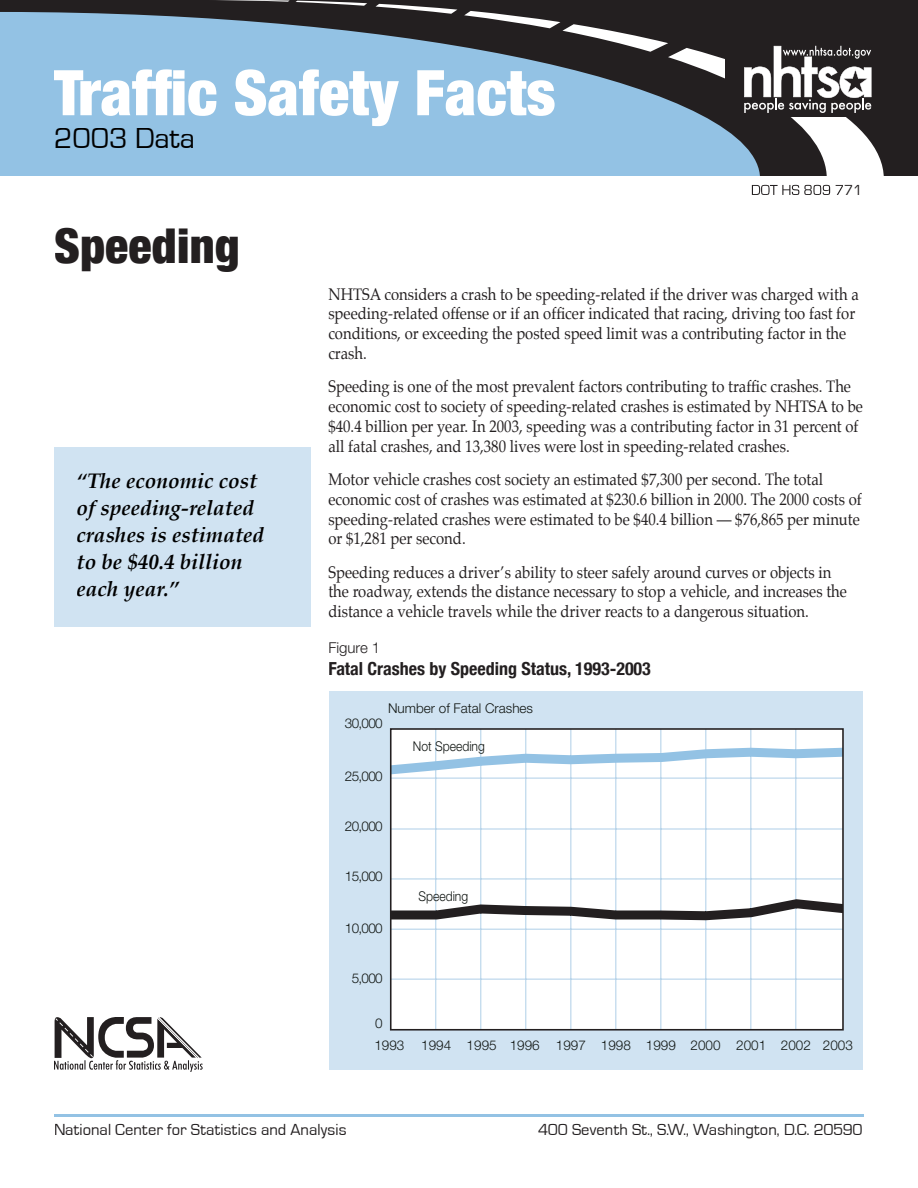
<style>
.page{position:relative;width:918px;height:1188px;background:#fff}
.page>*{position:absolute;margin:0;border:0;box-sizing:border-box;transform-origin:0 0}
.t1{font:900 condensed 63px "Helvetica Neue";color:#fff}
.t2{font:900 condensed 48px "Helvetica Neue";letter-spacing:.005em;color:#231f20}
.t3{font:30px "Eurostile";color:#000}
.t4{font:italic 700 21px/27px "Palatino";color:#000}
.t5{font:700 condensed 18px "Helvetica Neue";color:#231f20}
.t6{font:16.5px/19.8px "Palatino";color:#231f20;scale:.9 1}
.t7{font:16.5px "Eurostile";letter-spacing:.005em;color:#231f20}
.t8{font:300 15px "Helvetica Neue";color:#231f20}
.t9{font:15px "Eurostile";color:#231f20}
.t10{font:300 13.5px "Helvetica Neue";color:#121714}
.t11{font:300 13.5px "Helvetica Neue";color:#121714;scale:.9 1}
</style>
<div class="page">
<hr style="left:54px;top:1114px;width:810px;height:3px;background:#93c2e4">
<svg style="left:0;top:0;width:918px;height:176px;background:#799db7"></svg>
<svg style="left:376px;top:4px;width:81px;height:10px"></svg>
<svg style="left:190px;top:0;width:100px;height:2px"></svg>
<svg style="left:296px;top:1px;width:71px;height:5px"></svg>
<svg style="left:464px;top:11px;width:420px;height:165px;background:#6a7987"></svg>
<div style="left:56px;top:128px;width:139px;height:21px;background:#93c2e4"></div>
<div style="left:54px;top:448px;width:256px;height:179px;background:#d0e3f2"></div>
<div style="left:329px;top:691px;width:533px;height:379px;background:#d0e3f2"></div>
<svg style="left:390px;top:728px;width:454px;height:303px;background:#eef0f2"></svg>
<svg style="left:54px;top:1017px;width:149px;height:55px"></svg>
<h1 class="t1" style="left:54px;top:54px;width:503px">Traffic Safety Facts</h1>
<h3 class="t3" style="left:54px;top:122px;width:143px">2003 Data</h3>
<h2 class="t2" style="left:54px;top:216px;width:187px">Speeding</h2>
<p class="t9" style="left:844px;top:182px;width:20px">71</p>
<p class="t4" style="left:77px;top:470px;width:189px">“The economic cost of speeding-related crashes is estimated to be $40.4 billion each year.”</p>
<p class="t6" style="left:328px;top:285px;width:591px">NHTSA considers a crash to be speeding-related if the driver was charged with a speeding-related offense or if an officer indicated that racing, driving too fast for conditions, or exceeding the posted speed limit was a contributing factor in the crash.</p>
<p class="t6" style="left:328px;top:378px;width:596px">Speeding is one of the most prevalent factors contributing to traffic crashes. The economic cost to society of speeding-related crashes is estimated by NHTSA to be $40.4 billion per year. In 2003, speeding was a contributing factor in 31 percent of all fatal crashes, and 13,380 lives were lost in speeding-related crashes.</p>
<p class="t6" style="left:328px;top:471px;width:594px">Motor vehicle crashes cost society an estimated $7,300 per second. The total economic cost of crashes was estimated at $230.6 billion in 2000. The 2000 costs of speeding-related crashes were estimated to be $40.4 billion — $76,865 per minute or $1,281 per second.</p>
<p class="t6" style="left:328px;top:564px;width:578px">Speeding reduces a driver’s ability to steer safely around curves or objects in the roadway, extends the distance necessary to stop a vehicle, and increases the distance a vehicle travels while the driver reacts to a dangerous situation.</p>
<p class="t8" style="left:328px;top:639px;width:53px">Figure 1</p>
<p class="t5" style="left:328px;top:658px;width:324px">Fatal Crashes by Speeding Status, 1993-2003</p>
<p class="t10" style="left:388px;top:700px;width:147px">Number of Fatal Crashes</p>
<p class="t10" style="left:345px;top:715px;width:39px">30,000</p>
<p class="t10" style="left:345px;top:768px;width:39px">25,000</p>
<p class="t10" style="left:345px;top:818px;width:39px">20,000</p>
<p class="t10" style="left:345px;top:868px;width:39px">15,000</p>
<p class="t10" style="left:345px;top:920px;width:39px">10,000</p>
<p class="t10" style="left:352px;top:969px;width:33px">5,000</p>
<p class="t10" style="left:375px;top:1015px;width:9px">0</p>
<p class="t11" style="left:413px;top:738px;width:82px">Not Speeding</p>
<p class="t11" style="left:418px;top:888px;width:57px">Speeding</p>
<p class="t10" style="left:374px;top:1037px;width:480px">1993 1994 1995 1996 1997 1998 1999 2000 2001 2002 2003</p>
<p class="t7" style="left:54px;top:1121px;width:294px">National Center for Statistics and Analysis</p>
<p class="t7" style="left:538px;top:1121px;width:326px">400 Seventh St., S.W., Washington, D.C. 20590</p>
</div>
